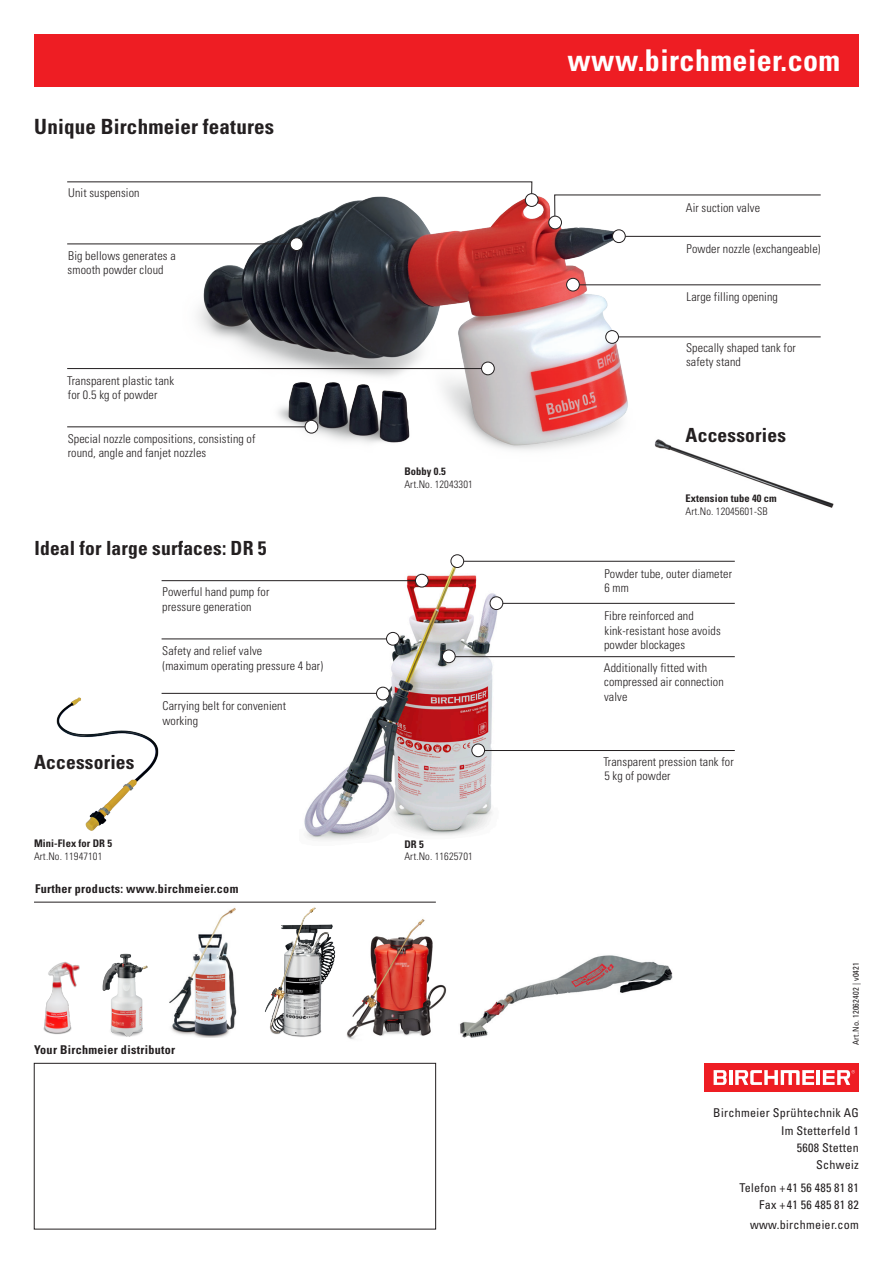
<style>
.page{position:relative;width:893px;height:1263px;background:#fff}
.page>*{position:absolute;margin:0;border:0;box-sizing:border-box;transform-origin:0 0}
.t1{font:700 condensed 30px "Univers LT Std";letter-spacing:.015em;color:#fff}
.t2{font:700 condensed 21px "Univers LT Std";letter-spacing:.01em;color:#231f20}
.t3{font:700 condensed 19.5px "Univers LT Std";letter-spacing:.01em;color:#231f20}
.t4{font:300 condensed 12.15px/14.5px "Univers LT Std";letter-spacing:.01em;color:#231f20}
.t5{font:condensed 12.15px/17.4px "Univers LT Std";letter-spacing:.025em;color:#231f20;text-align:right}
.t6{font:700 condensed 12.15px "Univers LT Std";letter-spacing:.025em;color:#231f20}
.t7{font:300 condensed 10.5px "Univers LT Std";letter-spacing:.01em;color:#231f20}
.t8{font:700 condensed 10.5px "Univers LT Std";letter-spacing:.01em;color:#231f20}
.t9{font:condensed 8.25px "Univers LT Std";letter-spacing:.025em;color:#231f20}
</style>
<div class="page">
<img style="left:56px;top:693px;width:106px;height:137px">
<div style="left:34px;top:34px;width:825px;height:52px;background:#ee1d23"></div>
<div style="left:705px;top:1063px;width:154px;height:29px;background:#ee1d23"></div>
<hr style="left:817px;top:1070px;width:3px;height:15px;background:#fff">
<hr style="left:729px;top:1070px;width:3px;height:15px;background:#fff">
<svg style="left:735px;top:1070px;width:79px;height:15px"></svg>
<svg style="left:714px;top:1070px;width:13px;height:15px"></svg>
<svg style="left:823px;top:1070px;width:32px;height:15px"></svg>
<div style="left:34px;top:1063px;width:402px;height:166px;border:1px solid #231f20"></div>
<img style="left:102px;top:953px;width:46px;height:84px">
<img style="left:346px;top:919px;width:101px;height:120px">
<img style="left:43px;top:962px;width:37px;height:72px">
<img style="left:169px;top:907px;width:68px;height:131px">
<img style="left:299px;top:555px;width:214px;height:285px">
<img style="left:460px;top:955px;width:213px;height:83px">
<img style="left:168px;top:181px;width:495px;height:269px">
<img style="left:265px;top:907px;width:71px;height:130px">
<img style="left:649px;top:435px;width:185px;height:73px">
<hr style="left:34px;top:902px;width:402px;height:1px;background:#231f20">
<hr style="left:448px;top:656px;width:287px;height:1px;background:#231f20">
<hr style="left:495px;top:603px;width:240px;height:1px;background:#231f20">
<hr style="left:477px;top:750px;width:258px;height:1px;background:#231f20">
<hr style="left:456px;top:561px;width:279px;height:1px;background:#231f20">
<div style="left:442px;top:650px;width:13px;height:13px;background:#fff;border-radius:50%"></div>
<div style="left:442px;top:650px;width:13px;height:13px;border:1px solid #231f20;border-radius:50%"></div>
<div style="left:490px;top:597px;width:13px;height:12px;background:#fff;border-radius:50%"></div>
<div style="left:490px;top:597px;width:13px;height:13px;border:1px solid #231f20;border-radius:50%"></div>
<div style="left:472px;top:744px;width:13px;height:13px;background:#fff;border-radius:50%"></div>
<div style="left:472px;top:744px;width:13px;height:13px;border:1px solid #231f20;border-radius:50%"></div>
<div style="left:451px;top:555px;width:13px;height:12px;background:#fff;border-radius:50%"></div>
<div style="left:451px;top:555px;width:13px;height:13px;border:1px solid #231f20;border-radius:50%"></div>
<hr style="left:162px;top:693px;width:221px;height:1px;background:#231f20">
<div style="left:376px;top:687px;width:13px;height:13px;background:#fff;border-radius:50%"></div>
<div style="left:376px;top:687px;width:13px;height:13px;border:1px solid #231f20;border-radius:50%"></div>
<hr style="left:162px;top:639px;width:230px;height:1px;background:#231f20">
<div style="left:386px;top:632px;width:13px;height:13px;background:#fff;border-radius:50%"></div>
<div style="left:386px;top:632px;width:13px;height:13px;border:1px solid #231f20;border-radius:50%"></div>
<hr style="left:162px;top:580px;width:260px;height:1px;background:#231f20">
<div style="left:415px;top:574px;width:13px;height:13px;background:#fff;border-radius:50%"></div>
<div style="left:415px;top:574px;width:13px;height:13px;border:1px solid #231f20;border-radius:50%"></div>
<hr style="left:616px;top:337px;width:205px;height:1px;background:#231f20">
<hr style="left:574px;top:285px;width:247px;height:1px;background:#231f20">
<hr style="left:623px;top:236px;width:198px;height:1px;background:#231f20">
<svg style="left:554px;top:195px;width:267px;height:27px"></svg>
<div style="left:606px;top:331px;width:12px;height:12px;background:#fff;border-radius:50%"></div>
<div style="left:605px;top:330px;width:14px;height:14px;border:1px solid #231f20;border-radius:50%"></div>
<div style="left:567px;top:278px;width:12px;height:13px;background:#fff;border-radius:50%"></div>
<div style="left:566px;top:278px;width:13px;height:13px;border:1px solid #231f20;border-radius:50%"></div>
<div style="left:612px;top:230px;width:13px;height:13px;background:#fff;border-radius:50%"></div>
<div style="left:612px;top:230px;width:13px;height:13px;border:1px solid #231f20;border-radius:50%"></div>
<div style="left:549px;top:216px;width:12px;height:13px;background:#fff;border-radius:50%"></div>
<div style="left:549px;top:216px;width:13px;height:13px;border:1px solid #231f20;border-radius:50%"></div>
<hr style="left:67px;top:368px;width:421px;height:1px;background:#231f20">
<hr style="left:67px;top:427px;width:244px;height:1px;background:#231f20">
<div style="left:482px;top:362px;width:12px;height:13px;background:#fff;border-radius:50%"></div>
<div style="left:481px;top:362px;width:13px;height:13px;border:1px solid #231f20;border-radius:50%"></div>
<div style="left:305px;top:420px;width:13px;height:13px;background:#fff;border-radius:50%"></div>
<div style="left:305px;top:420px;width:13px;height:13px;border:1px solid #231f20;border-radius:50%"></div>
<hr style="left:67px;top:244px;width:230px;height:1px;background:#231f20">
<div style="left:290px;top:238px;width:13px;height:13px;background:#fff;border-radius:50%"></div>
<div style="left:290px;top:238px;width:13px;height:13px;border:1px solid #231f20;border-radius:50%"></div>
<svg style="left:67px;top:181px;width:465px;height:19px"></svg>
<div style="left:525px;top:194px;width:13px;height:12px;background:#fff;border-radius:50%"></div>
<div style="left:525px;top:193px;width:13px;height:14px;border:1px solid #231f20;border-radius:50%"></div>
<h2 class="t2" style="left:34px;top:114px;width:241px">Unique Birchmeier features</h2>
<p class="t4" style="left:68px;top:186px;width:73px">Unit suspension</p>
<p class="t4" style="left:68px;top:248px;width:110px">Big bellows generates a smooth powder cloud</p>
<p class="t4" style="left:67px;top:373px;width:109px">Transparent plastic tank for 0.5 kg of powder</p>
<p class="t4" style="left:68px;top:431px;width:189px">Special nozzle compositions, consisting of round, angle and fanjet nozzles</p>
<h3 class="t3" style="left:34px;top:536px;width:234px">Ideal for large surfaces: DR 5</h3>
<p class="t8" style="left:404px;top:465px;width:43px">Bobby 0.5</p>
<p class="t7" style="left:404px;top:478px;width:70px">Art.No. 12043301</p>
<h1 class="t1" style="left:567px;top:42px;width:274px">www.birchmeier.com</h1>
<p class="t4" style="left:686px;top:200px;width:76px">Air suction valve</p>
<p class="t4" style="left:687px;top:241px;width:136px">Powder nozzle (exchangeable)</p>
<p class="t4" style="left:686px;top:289px;width:93px">Large filling opening</p>
<p class="t4" style="left:686px;top:340px;width:111px">Specally shaped tank for safety stand</p>
<h3 class="t3" style="left:686px;top:423px;width:102px">Accessories</h3>
<p class="t8" style="left:685px;top:492px;width:93px">Extension tube 40 cm</p>
<p class="t7" style="left:685px;top:505px;width:84px">Art.No. 12045601-SB</p>
<p class="t4" style="left:604px;top:566px;width:129px">Powder tube, outer diameter</p>
<h3 class="t3" style="left:34px;top:750px;width:102px">Accessories</h3>
<p class="t8" style="left:34px;top:837px;width:80px">Mini-Flex for DR 5</p>
<p class="t7" style="left:34px;top:850px;width:70px">Art.No. 11947101</p>
<p class="t4" style="left:163px;top:584px;width:108px">Powerful hand pump for</p>
<p class="t4" style="left:604px;top:581px;width:26px">6 mm</p>
<p class="t4" style="left:162px;top:599px;width:91px">pressure generation</p>
<p class="t4" style="left:604px;top:608px;width:118px">Fibre reinforced and kink-resistant hose avoids powder blockages</p>
<p class="t4" style="left:162px;top:643px;width:162px">Safety and relief valve<br>(maximum operating pressure 4 bar)</p>
<p class="t4" style="left:604px;top:660px;width:121px">Additionally fitted with compressed air connection valve</p>
<p class="t4" style="left:162px;top:699px;width:125px">Carrying belt for convenient working</p>
<p class="t8" style="left:404px;top:837px;width:21px">DR 5</p>
<p class="t7" style="left:404px;top:850px;width:70px">Art.No. 11625701</p>
<p class="t4" style="left:603px;top:754px;width:132px">Transparent pression tank for<br>5 kg of powder</p>
<p class="t6" style="left:35px;top:882px;width:205px">Further products: www.birchmeier.com</p>
<p class="t6" style="left:34px;top:1042px;width:143px">Your Birchmeier distributor</p>
<p class="t9" style="left:851px;top:1045px;width:84px;rotate:-90deg">Art.No. 12062402 | v0421</p>
<p class="t5" style="left:713px;top:1104px;width:147px">Birchmeier Sprühtechnik AG<br>Im Stetterfeld 1<br>5608 Stetten<br>Schweiz</p>
<p class="t5" style="left:739px;top:1178px;width:121px">Telefon +41 56 485 81 81<br>Fax +41 56 485 81 82</p>
<p class="t5" style="left:750px;top:1215px;width:110px">www.birchmeier.com</p>
</div>
